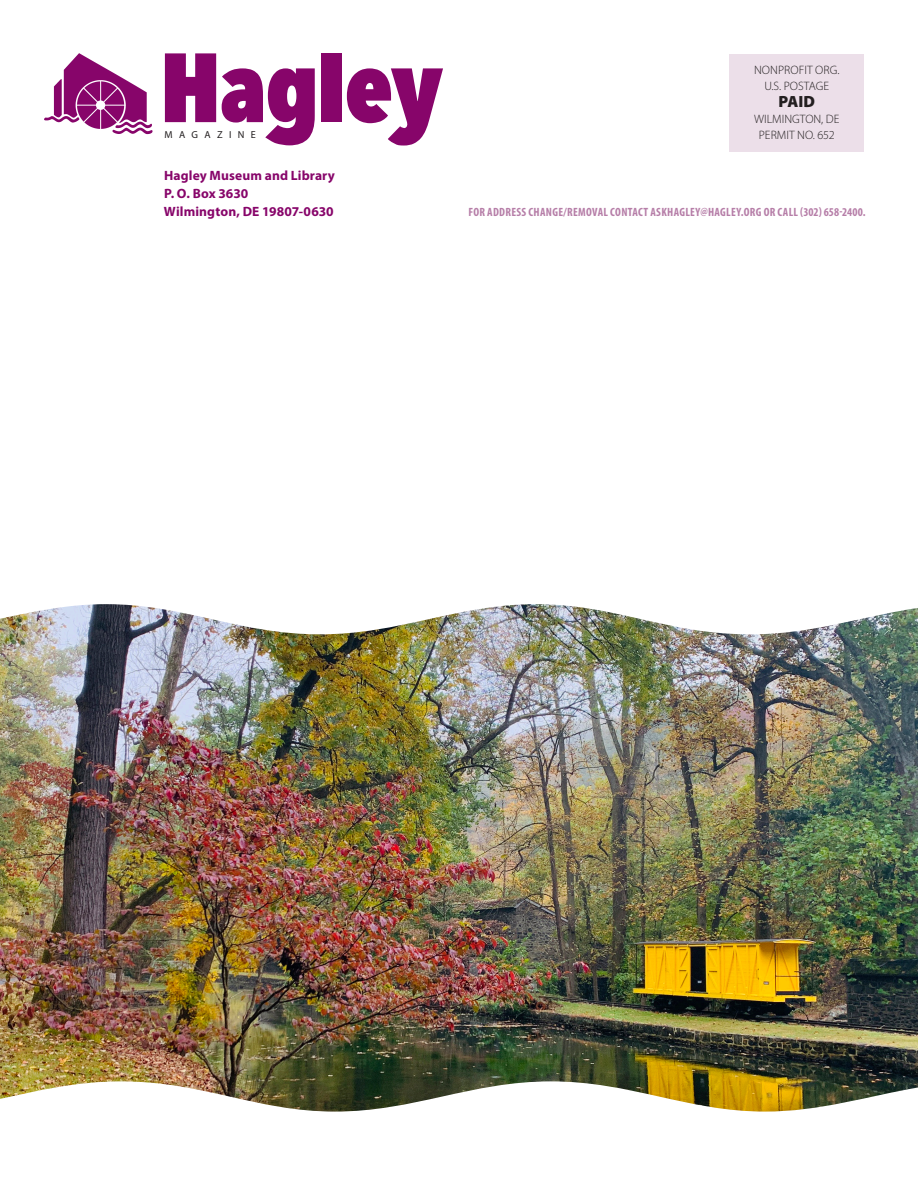
<style>
.page{position:relative;width:918px;height:1188px;background:#fff}
.page>*{position:absolute;margin:0;border:0;box-sizing:border-box;transform-origin:0 0}
.t1{font:900 16.2px "Myriad Pro";color:#231f20}
.t2{font:700 13.5px "Myriad Pro";letter-spacing:.01em;color:#87056a}
.t3{font:300 12.15px "Myriad Pro";letter-spacing:.005em;color:#231f20}
.calendar_text{font:700 condensed 12px "Myriad Pro";letter-spacing:.025em;color:#b67ea8}
.t4{font:10.2px "Myriad Pro";letter-spacing:.63em;color:#231f20}
</style>
<div class="page">
<div style="left:729px;top:54px;width:135px;height:97px;background:#ecdfe9"></div>
<img style="left:44px;top:53px;width:156px;height:82px">
<svg style="left:222px;top:68px;width:93px;height:77px"></svg>
<div style="left:321px;top:53px;width:20px;height:69px;background:#87056a"></div>
<svg style="left:347px;top:68px;width:96px;height:78px"></svg>
<svg style="left:165px;top:53px;width:51px;height:69px;background:#97277e"></svg>
<img style="left:0;top:604px;width:918px;height:508px">
<p class="t4" style="left:164px;top:128px;width:93px">MAGAZINE</p>
<p class="t3" style="left:754px;top:62px;width:87px">NONPROFIT ORG.</p>
<p class="t3" style="left:764px;top:79px;width:66px">U.S. POSTAGE</p>
<p class="t1" style="left:778px;top:91px;width:38px">PAID</p>
<p class="t3" style="left:754px;top:112px;width:87px">WILMINGTON, DE</p>
<p class="t3" style="left:759px;top:128px;width:78px">PERMIT NO. 652</p>
<p class="t2" style="left:164px;top:167px;width:172px">Hagley Museum and Library</p>
<p class="t2" style="left:164px;top:185px;width:86px">P. O. Box 3630</p>
<p class="t2" style="left:164px;top:203px;width:171px">Wilmington, DE 19807-0630</p>
<p class="calendar_text" style="left:468px;top:205px;width:399px">FOR ADDRESS CHANGE/REMOVAL CONTACT ASKHAGLEY@HAGLEY.ORG OR CALL (302) 658-2400.</p>
</div>
